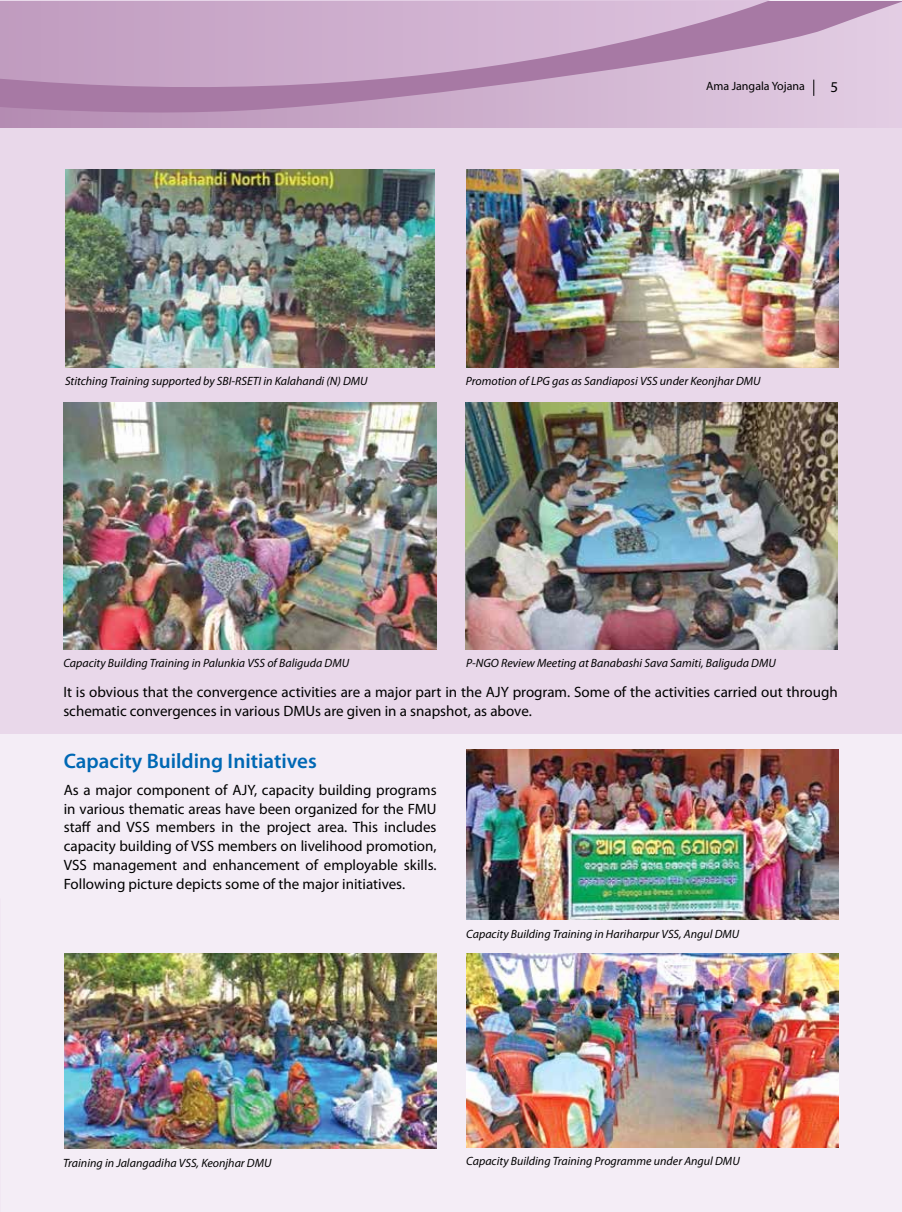
<style>
.page{position:relative;width:902px;height:1212px;background:#fff}
.page>*{position:absolute;margin:0;border:0;box-sizing:border-box;transform-origin:0 0}
.t1{font:600 21px "Myriad Pro";color:#0068b4}
.t2{font:15px/18.8px "Myriad Pro";color:#000}
.t3{font:italic 12px "Myriad Pro";color:#000}
.t4{font:12px "Myriad Pro";color:#000}
</style>
<div class="page">
<div style="left:0;top:0;width:901px;height:1212px;background:#f4edf6"></div>
<svg style="left:0;top:0;width:770px;height:2px"></svg>
<svg style="left:0;top:2px;width:901px;height:126px"></svg>
<svg style="left:813px;top:80px;width:1px;height:16px"></svg>
<div style="left:0;top:128px;width:901px;height:605px;background:#e9d8ea"></div>
<img style="left:466px;top:954px;width:372px;height:194px">
<img style="left:63px;top:402px;width:373px;height:247px">
<img style="left:466px;top:402px;width:371px;height:247px">
<img style="left:466px;top:750px;width:372px;height:169px">
<img style="left:64px;top:954px;width:372px;height:194px">
<img style="left:65px;top:169px;width:370px;height:198px">
<img style="left:466px;top:169px;width:372px;height:198px">
<p class="t4" style="left:706px;top:78px;width:100px">Ama Jangala Yojana</p>
<p class="t2" style="left:830px;top:78px;width:9px">5</p>
<p class="t3" style="left:65px;top:373px;width:304px">Stitching Training supported by SBI-RSETI in Kalahandi (N) DMU</p>
<p class="t3" style="left:466px;top:373px;width:296px">Promotion of LPG gas as Sandiaposi VSS under Keonjhar DMU</p>
<p class="t3" style="left:63px;top:656px;width:287px">Capacity Building Training in Palunkia VSS of Baliguda DMU</p>
<p class="t3" style="left:466px;top:656px;width:311px">P-NGO Review Meeting at Banabashi Sava Samiti, Baliguda DMU</p>
<p class="t2" style="left:63px;top:682px;width:775px">It is obvious that the convergence activities are a major part in the AJY program. Some of the activities carried out through schematic convergences in various DMUs are given in a snapshot, as above.</p>
<h1 class="t1" style="left:64px;top:747px;width:254px">Capacity Building Initiatives</h1>
<p class="t2" style="left:64px;top:780px;width:374px;text-align:justify">As a major component of AJY, capacity building programs in various thematic areas have been organized for the FMU staff and VSS members in the project area. This includes capacity building of VSS members on livelihood promotion, VSS management and enhancement of employable skills.<br>Following picture depicts some of the major initiatives.</p>
<p class="t3" style="left:466px;top:926px;width:274px">Capacity Building Training in Hariharpur VSS, Angul DMU</p>
<p class="t3" style="left:63px;top:1155px;width:210px">Training in Jalangadiha VSS, Keonjhar DMU</p>
<p class="t3" style="left:466px;top:1153px;width:275px">Capacity Building Training Programme under Angul DMU</p>
</div>
